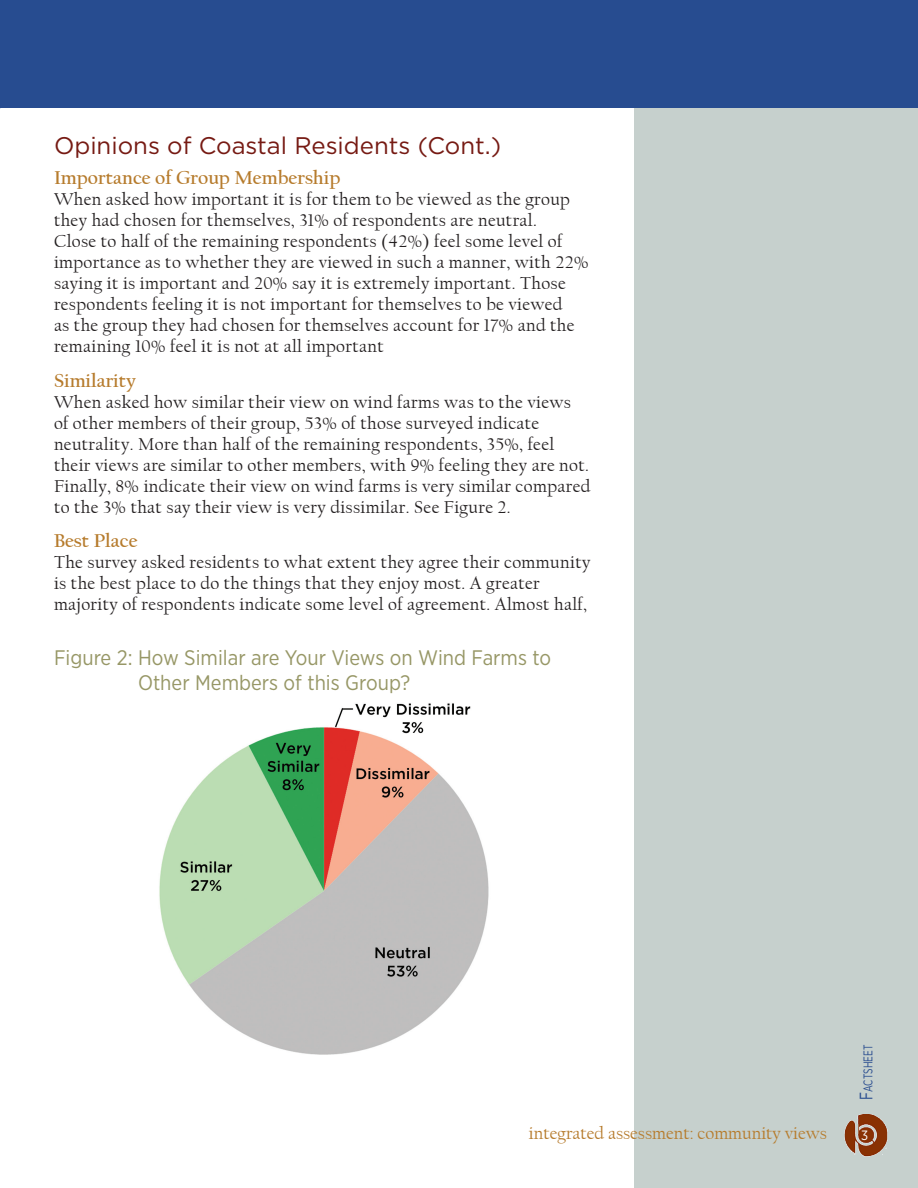
<style>
.page{position:relative;width:918px;height:1188px;background:#fff}
.page>*{position:absolute;margin:0;border:0;box-sizing:border-box;transform-origin:0 0}
.t1{font:24px "Gotham";color:#761a13}
.t2{font:21px "Gotham Narrow";color:#979766}
.t3{font:700 19.5px "Californian FB";color:#b67b2c}
.t4{font:18px/21px "Californian FB";letter-spacing:.02em;color:#231f20}
.t5{font:18px "Californian FB";color:#b67b2c}
.t6{font:13.5px "Gotham Narrow";color:#fff}
.t7{font:12.6px "Gotham Narrow";color:#284c8f;scale:.8 1}
.s1{font-size:18px}
</style>
<div class="page">
<div style="left:634px;top:108px;width:284px;height:1080px;background:#c6d0cd"></div>
<img style="left:844px;top:1114px;width:44px;height:43px">
<div style="left:0;top:0;width:918px;height:108px;background:#274c90"></div>
<img style="left:159px;top:703px;width:330px;height:352px">
<p class="t1" style="left:54px;top:130px;width:449px">Opinions of Coastal Residents (Cont.)</p>
<p class="t3" style="left:54px;top:167px;width:288px">Importance of Group Membership</p>
<p class="t4" style="left:54px;top:189px;width:536px">When asked how important it is for them to be viewed as the group they had chosen for themselves, 31% of respondents are neutral.<br>Close to half of the remaining respondents (42%) feel some level of importance as to whether they are viewed in such a manner, with 22% saying it is important and 20% say it is extremely important. Those respondents feeling it is not important for themselves to be viewed<br>as the group they had chosen for themselves account for 17% and the remaining 10% feel it is not at all important</p>
<p class="t3" style="left:54px;top:369px;width:84px">Similarity</p>
<p class="t4" style="left:54px;top:391px;width:538px">When asked how similar their view on wind farms was to the views<br>of other members of their group, 53% of those surveyed indicate neutrality. More than half of the remaining respondents, 35%, feel their views are similar to other members, with 9% feeling they are not.<br>Finally, 8% indicate their view on wind farms is very similar compared to the 3% that say their view is very dissimilar. See Figure 2.</p>
<p class="t3" style="left:54px;top:530px;width:85px">Best Place</p>
<p class="t4" style="left:54px;top:552px;width:538px">The survey asked residents to what extent they agree their community is the best place to do the things that they enjoy most. A greater majority of respondents indicate some level of agreement. Almost half,</p>
<p class="t2" style="left:54px;top:644px;width:499px">Figure 2: How Similar are Your Views on Wind Farms to</p>
<p class="t2" style="left:138px;top:669px;width:274px">Other Members of this Group?</p>
<p class="t5" style="left:529px;top:1124px;width:299px">integrated assessment: community views</p>
<p class="t7" style="left:860px;top:1100px;width:70px;rotate:-90deg"><span class="s1">F</span>actsheet</p>
<p class="t6" style="left:861px;top:1127px;width:9px">3</p>
</div>
